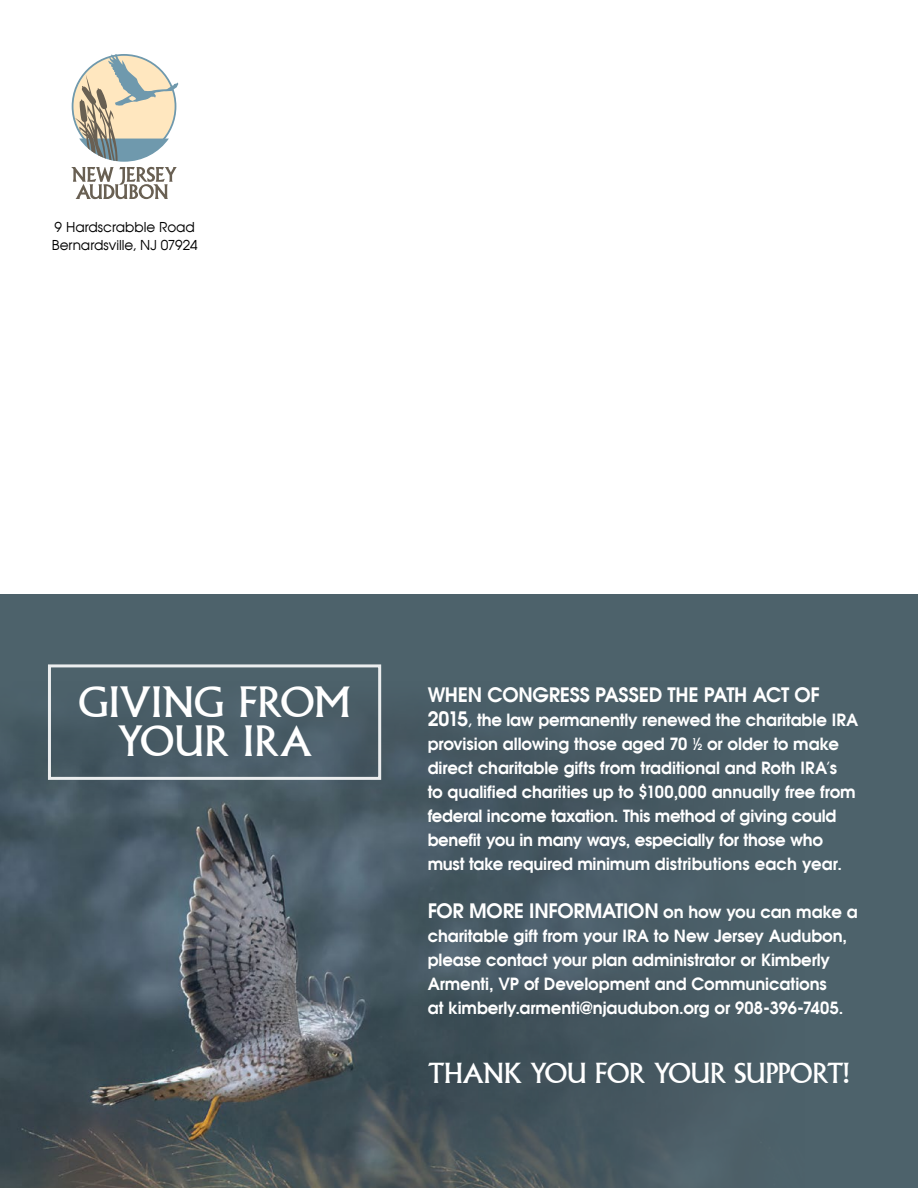
<style>
.page{position:relative;width:918px;height:1188px;background:#fff}
.page>*{position:absolute;margin:0;border:0;box-sizing:border-box;transform-origin:0 0}
.t1{font:40.8px/39.5px "Albertus";letter-spacing:-.005em;color:#fff;text-align:center}
.t2{font:27px "Albertus";letter-spacing:-.025em;color:#fff}
.t3{font:700 19.5px "Avian";letter-spacing:-.02em;color:#fff}
.t4{font:700 16.5px/24px "Avian";letter-spacing:-.01em;color:#fff}
.t5{font:13.65px "Avian";color:#000}
.s1{font-size:19.5px}
.s2{font-weight:400;font-size:19.5px}
.s3{font-size:16.5px}
</style>
<div class="page">
<div style="left:0;top:594px;width:918px;height:594px;background:#4d626b"></div>
<img style="left:0;top:682px;width:665px;height:506px">
<div style="left:48px;top:664px;width:333px;height:116px;border:3px solid #fff"></div>
<svg style="left:71px;top:54px;width:107px;height:145px"></svg>
<p class="t5" style="left:55px;top:219px;width:142px">9 Hardscrabble Road</p>
<p class="t5" style="left:52px;top:237px;width:147px">Bernardsville, NJ 07924</p>
<p class="t1" style="left:78px;top:683px;width:274px">GIVING FROM<br>YOUR IRA</p>
<p class="t3" style="left:428px;top:682px;width:394px">WHEN CONGRESS PASSED THE PATH ACT OF</p>
<p class="t4" style="left:428px;top:707px;width:432px"><span class="s1">2015</span><span class="s2">,</span> the law permanently renewed the charitable IRA provision allowing those aged 70 ½ or older to make direct charitable gifts from traditional and Roth IRA’s<br>to qualified charities up to $100,000 annually free from federal income taxation. This method of giving could benefit you in many ways, especially for those who must take required minimum distributions each year.</p>
<p class="t3" style="left:428px;top:898px;width:431px">FOR MORE INFORMATION <span class="s3">on how you can make a</span></p>
<p class="t4" style="left:428px;top:923px;width:421px">charitable gift from your IRA to New Jersey Audubon, please contact your plan administrator or Kimberly Armenti, VP of Development and Communications<br>at kimberly.armenti@njaudubon.org or 908-396-7405.</p>
<p class="t2" style="left:428px;top:1057px;width:423px">THANK YOU FOR YOUR SUPPORT!</p>
</div>
